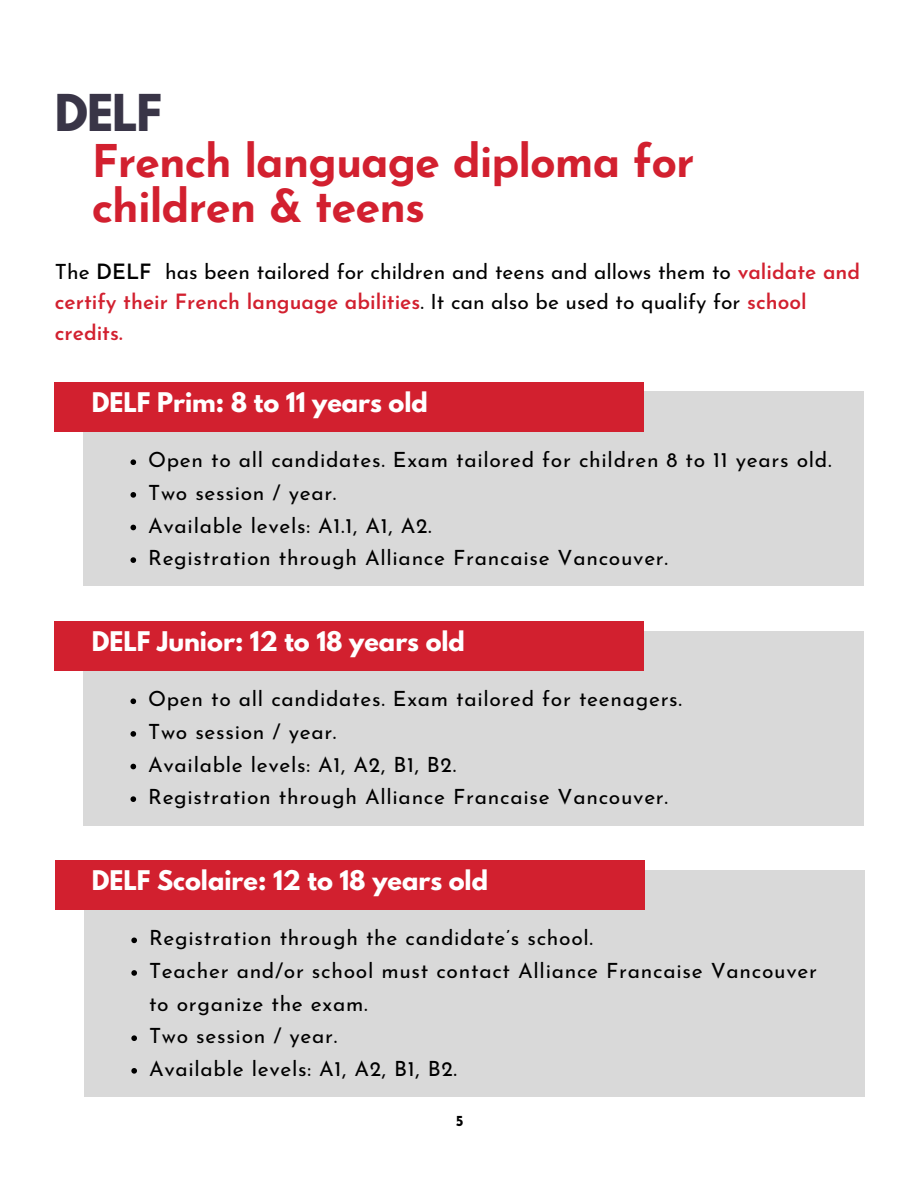
<style>
.page{position:relative;width:918px;height:1188px;background:#fff}
.page>*{position:absolute;margin:0;border:0;box-sizing:border-box;transform-origin:0 0}
.t1{font:700 45px/45px "Josefin Sans";letter-spacing:-.025em;color:#d2202f}
.t2{font:700 45px "League Spartan";color:#393547}
.t3{font:700 24px "League Spartan";color:#fff}
.t4{font:21px/32.7px "Josefin Sans";letter-spacing:.035em;color:#000}
.t5{font:21px/30.3px "Josefin Sans";color:#000}
.t6{font:700 15px "Josefin Sans";color:#000}
.s1{font-weight:600}
.s2{font-weight:600;color:#d2202f}
</style>
<div class="page">
<div style="left:84px;top:392px;width:780px;height:194px;background:#d9d9d9"></div>
<div style="left:54px;top:382px;width:590px;height:50px;background:#d2202f"></div>
<svg style="left:130px;top:459px;width:6px;height:6px"></svg>
<svg style="left:130px;top:492px;width:6px;height:6px"></svg>
<svg style="left:130px;top:525px;width:6px;height:5px"></svg>
<svg style="left:130px;top:557px;width:6px;height:6px"></svg>
<div style="left:84px;top:631px;width:780px;height:194px;background:#d9d9d9"></div>
<div style="left:54px;top:621px;width:590px;height:50px;background:#d2202f"></div>
<svg style="left:130px;top:698px;width:6px;height:6px"></svg>
<svg style="left:130px;top:731px;width:6px;height:6px"></svg>
<svg style="left:130px;top:764px;width:6px;height:5px"></svg>
<svg style="left:130px;top:796px;width:6px;height:6px"></svg>
<div style="left:84px;top:870px;width:781px;height:226px;background:#d9d9d9"></div>
<div style="left:55px;top:860px;width:589px;height:50px;background:#d2202f"></div>
<svg style="left:131px;top:938px;width:6px;height:5px"></svg>
<svg style="left:131px;top:970px;width:6px;height:6px"></svg>
<svg style="left:131px;top:1035px;width:6px;height:6px"></svg>
<svg style="left:131px;top:1068px;width:6px;height:6px"></svg>
<h2 class="t2" style="left:55px;top:91px;width:109px">DELF</h2>
<p class="t1" style="left:92px;top:144px;width:604px">French language diploma for children &amp; teens</p>
<h1 class="t5" style="left:55px;top:259px;width:807px">The <span class="s1">DELF</span> has been tailored for children and teens and allows them to <span class="s2">validate and certify their French language abilities</span>. It can also be used to qualify for <span class="s2">school credits.</span></h1>
<p class="t3" style="left:92px;top:390px;width:338px">DELF Prim: 8 to 11 years old</p>
<p class="t4" style="left:148px;top:446px;width:685px">Open to all candidates. Exam tailored for children 8 to 11 years old.</p>
<p class="t4" style="left:148px;top:478px;width:190px">Two session / year.</p>
<p class="t4" style="left:148px;top:511px;width:285px">Available levels: A1.1, A1, A2.</p>
<p class="t4" style="left:148px;top:544px;width:521px">Registration through Alliance Francaise Vancouver.</p>
<p class="t3" style="left:92px;top:630px;width:375px">DELF Junior: 12 to 18 years old</p>
<p class="t4" style="left:148px;top:685px;width:535px">Open to all candidates. Exam tailored for teenagers.</p>
<p class="t4" style="left:148px;top:717px;width:190px">Two session / year.</p>
<p class="t4" style="left:148px;top:750px;width:310px">Available levels: A1, A2, B1, B2.</p>
<p class="t4" style="left:148px;top:783px;width:521px">Registration through Alliance Francaise Vancouver.</p>
<p class="t3" style="left:92px;top:869px;width:398px">DELF Scolaire: 12 to 18 years old</p>
<p class="t4" style="left:149px;top:924px;width:446px">Registration through the candidate’s school.</p>
<p class="t4" style="left:149px;top:956px;width:669px">Teacher and/or school must contact Alliance Francaise Vancouver to organize the exam.</p>
<p class="t4" style="left:149px;top:1022px;width:190px">Two session / year.</p>
<p class="t4" style="left:149px;top:1054px;width:310px">Available levels: A1, A2, B1, B2.</p>
<p class="t6" style="left:456px;top:1115px;width:9px">5</p>
</div>
